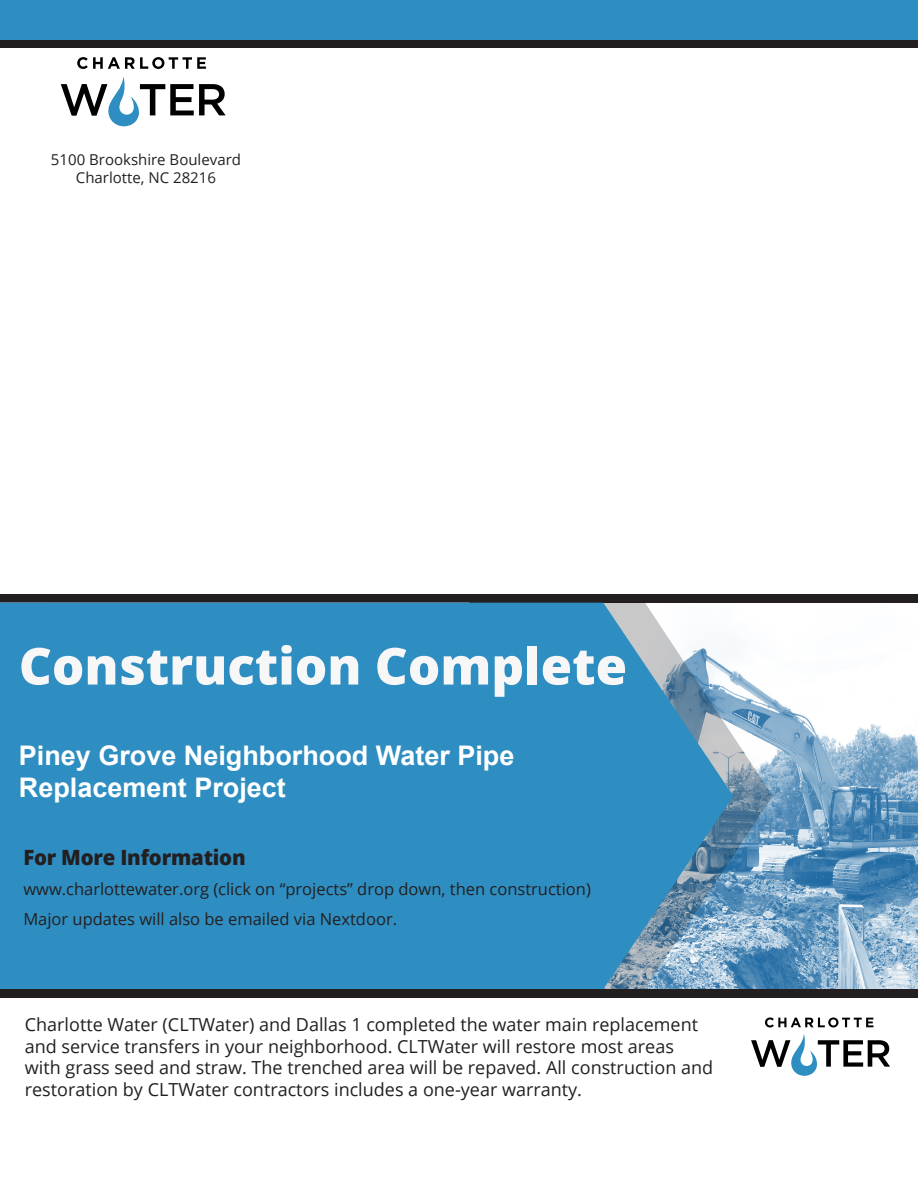
<style>
.page{position:relative;width:918px;height:1188px;background:#fff}
.page>*{position:absolute;margin:0;border:0;box-sizing:border-box;transform-origin:0 0}
.t1{font:800 51px "Open Sans";color:#f7f7f8}
.t2{font:700 27px/32.4px "Arial";color:#fff}
.t3{font:800 21px "Open Sans";letter-spacing:-.01em;color:#231f20}
.t4{font:18px/21.6px "Open Sans";color:#231f20}
.t5{font:16.5px/30px "Open Sans";color:#231f20}
.t6{font:15px "Open Sans";color:#231f20}
</style>
<div class="page">
<div style="left:0;top:0;width:918px;height:48px;background:#231f20"></div>
<div style="left:0;top:0;width:918px;height:40px;background:#2e8ec2"></div>
<img style="left:773px;top:699px;width:145px;height:289px">
<svg style="left:61px;top:77px;width:165px;height:50px"></svg>
<svg style="left:77px;top:57px;width:129px;height:12px"></svg>
<div style="left:0;top:594px;width:918px;height:9px;background:#231f20"></div>
<svg style="left:733px;top:671px;width:40px;height:318px;background:#87abc7"></svg>
<svg style="left:0;top:603px;width:733px;height:386px;background:#3791c2"></svg>
<div style="left:0;top:989px;width:918px;height:9px;background:#231f20"></div>
<svg style="left:751px;top:1034px;width:139px;height:42px"></svg>
<svg style="left:765px;top:1017px;width:108px;height:10px"></svg>
<p class="t6" style="left:51px;top:149px;width:192px">5100 Brookshire Boulevard</p>
<p class="t6" style="left:76px;top:167px;width:142px">Charlotte, NC 28216</p>
<p class="t1" style="left:19px;top:627px;width:610px">Construction Complete</p>
<p class="t2" style="left:19px;top:739px;width:497px">Piney Grove Neighborhood Water Pipe<br>Replacement Project</p>
<p class="t3" style="left:23px;top:841px;width:224px">For More Information</p>
<p class="t5" style="left:23px;top:873px;width:569px">www.charlottewater.org (click on “projects” drop down, then construction)<br>Major updates will also be emailed via Nextdoor.</p>
<p class="t4" style="left:25px;top:1013px;width:690px">Charlotte Water (CLTWater) and Dallas 1 completed the water main replacement and service transfers in your neighborhood. CLTWater will restore most areas with grass seed and straw. The trenched area will be repaved. All construction and restoration by CLTWater contractors includes a one-year warranty.</p>
</div>
